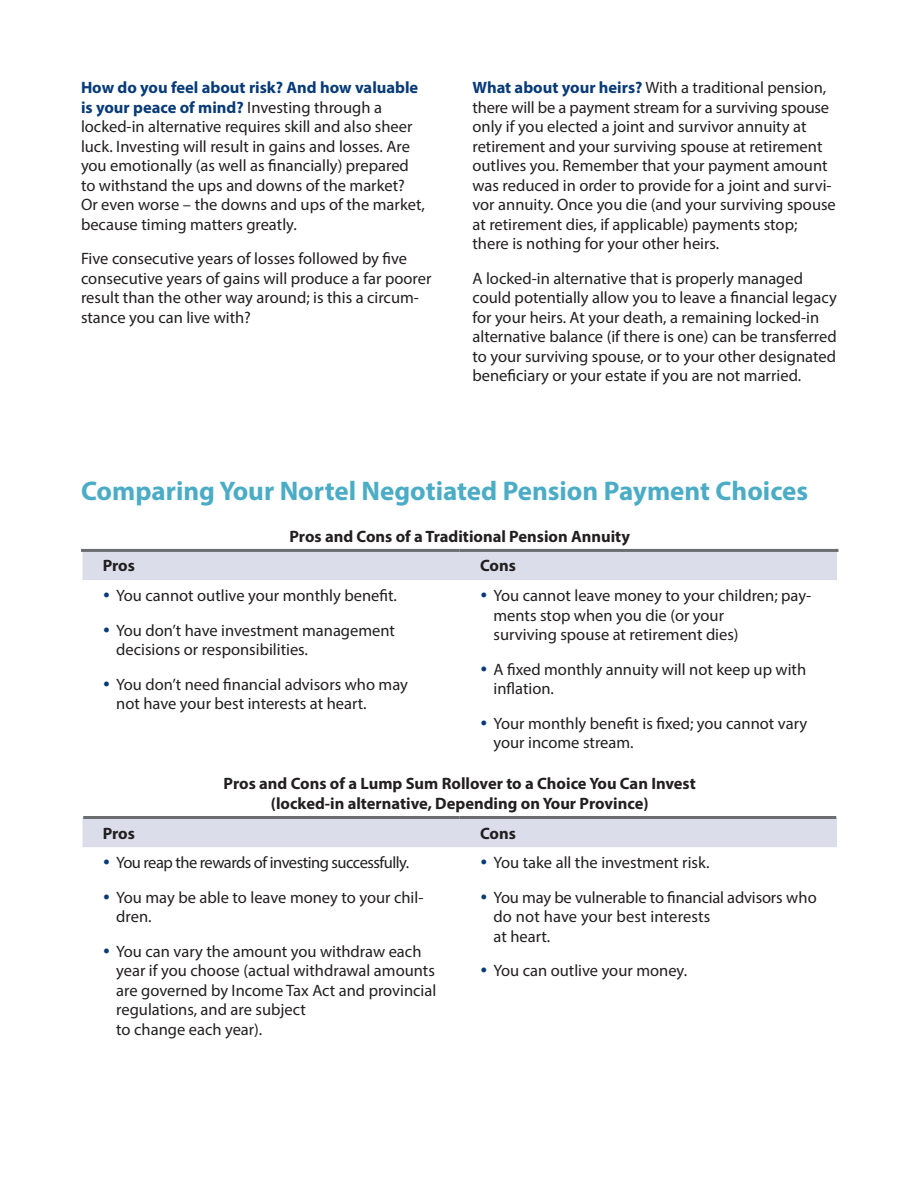
<style>
.page{position:relative;width:918px;height:1188px;background:#fff}
.page>*{position:absolute;margin:0;border:0;box-sizing:border-box;transform-origin:0 0}
.t1{font:700 27px "Myriad Pro";color:#4bacc6}
.t2{font:16.5px/19.5px "Myriad Pro";color:#231f20}
.t3{font:700 16.5px/19.5px "Myriad Pro";color:#231f20;text-align:center}
.t4{font:16.5px "Myriad Pro";letter-spacing:-.03em;color:#231f20}
.s1{font-weight:700;color:#073b78}
</style>
<div class="page">
<svg style="left:82px;top:552px;width:755px;height:295px"></svg>
<hr style="left:81px;top:549px;width:379px;height:3px;background:#6c6d70">
<hr style="left:460px;top:549px;width:378px;height:3px;background:#6c6d70">
<hr style="left:83px;top:816px;width:377px;height:3px;background:#6c6d70">
<hr style="left:460px;top:816px;width:376px;height:3px;background:#6c6d70">
<svg style="left:104px;top:593px;width:5px;height:5px"></svg>
<svg style="left:104px;top:627px;width:5px;height:5px"></svg>
<svg style="left:104px;top:681px;width:5px;height:5px"></svg>
<svg style="left:481px;top:593px;width:5px;height:5px"></svg>
<svg style="left:481px;top:666px;width:5px;height:5px"></svg>
<svg style="left:481px;top:720px;width:5px;height:5px"></svg>
<p class="t2" style="left:81px;top:78px;width:345px"><span class="s1">How do you feel about risk? And how valuable is your peace of mind?</span> Investing through a locked-in alternative requires skill and also sheer luck. Investing will result in gains and losses. Are you emotionally (as well as financially) prepared to withstand the ups and downs of the market?<br>Or even worse – the downs and ups of the market, because timing matters greatly.</p>
<p class="t2" style="left:81px;top:249px;width:352px">Five consecutive years of losses followed by five consecutive years of gains will produce a far poorer result than the other way around; is this a circum&shy;stance you can live with?</p>
<p class="t2" style="left:472px;top:78px;width:365px"><span class="s1">What about your heirs?</span> With a traditional pension, there will be a payment stream for a surviving spouse only if you elected a joint and survivor annuity at retirement and your surviving spouse at retirement outlives you. Remember that your payment amount was reduced in order to provide for a joint and survi&shy;vor annuity. Once you die (and your surviving spouse at retirement dies, if applicable) payments stop; there is nothing for your other heirs.</p>
<p class="t2" style="left:472px;top:268px;width:366px">A locked-in alternative that is properly managed could potentially allow you to leave a financial legacy for your heirs. At your death, a remaining locked-in alternative balance (if there is one) can be transferred to your surviving spouse, or to your other designated beneficiary or your estate if you are not married.</p>
<p class="t1" style="left:81px;top:473px;width:729px">Comparing Your Nortel Negotiated Pension Payment Choices</p>
<p class="t3" style="left:289px;top:526px;width:342px">Pros and Cons of a Traditional Pension Annuity</p>
<p class="t3" style="left:103px;top:556px;width:34px">Pros</p>
<p class="t3" style="left:480px;top:556px;width:37px">Cons</p>
<p class="t2" style="left:116px;top:586px;width:282px">You cannot outlive your monthly benefit.</p>
<p class="t2" style="left:116px;top:620px;width:280px">You don’t have investment management decisions or responsibilities.</p>
<p class="t2" style="left:116px;top:674px;width:293px">You don’t need financial advisors who may not have your best interests at heart.</p>
<p class="t2" style="left:494px;top:586px;width:319px">You cannot leave money to your children; pay&shy;ments stop when you die (or your<br>surviving spouse at retirement dies)</p>
<p class="t2" style="left:494px;top:659px;width:314px">A fixed monthly annuity will not keep up with inflation.</p>
<p class="t2" style="left:494px;top:713px;width:315px">Your monthly benefit is fixed; you cannot vary your income stream.</p>
<p class="t3" style="left:224px;top:774px;width:474px">Pros and Cons of a Lump Sum Rollover to a Choice You Can Invest (locked-in alternative, Depending on Your Province)</p>
<p class="t3" style="left:103px;top:823px;width:34px">Pros</p>
<p class="t3" style="left:480px;top:823px;width:37px">Cons</p>
<p class="t4" style="left:116px;top:852px;width:295px">You reap the rewards of investing successfully.</p>
<p class="t2" style="left:116px;top:887px;width:309px">You may be able to leave money to your chil&shy;dren.</p>
<p class="t2" style="left:116px;top:941px;width:322px">You can vary the amount you withdraw each year if you choose (actual withdrawal amounts are governed by Income Tax Act and provincial regulations, and are subject<br>to change each year).</p>
<p class="t2" style="left:494px;top:853px;width:218px">You take all the investment risk.</p>
<p class="t2" style="left:494px;top:887px;width:325px">You may be vulnerable to financial advisors who do not have your best interests<br>at heart.</p>
<p class="t2" style="left:494px;top:961px;width:195px">You can outlive your money.</p>
</div>
